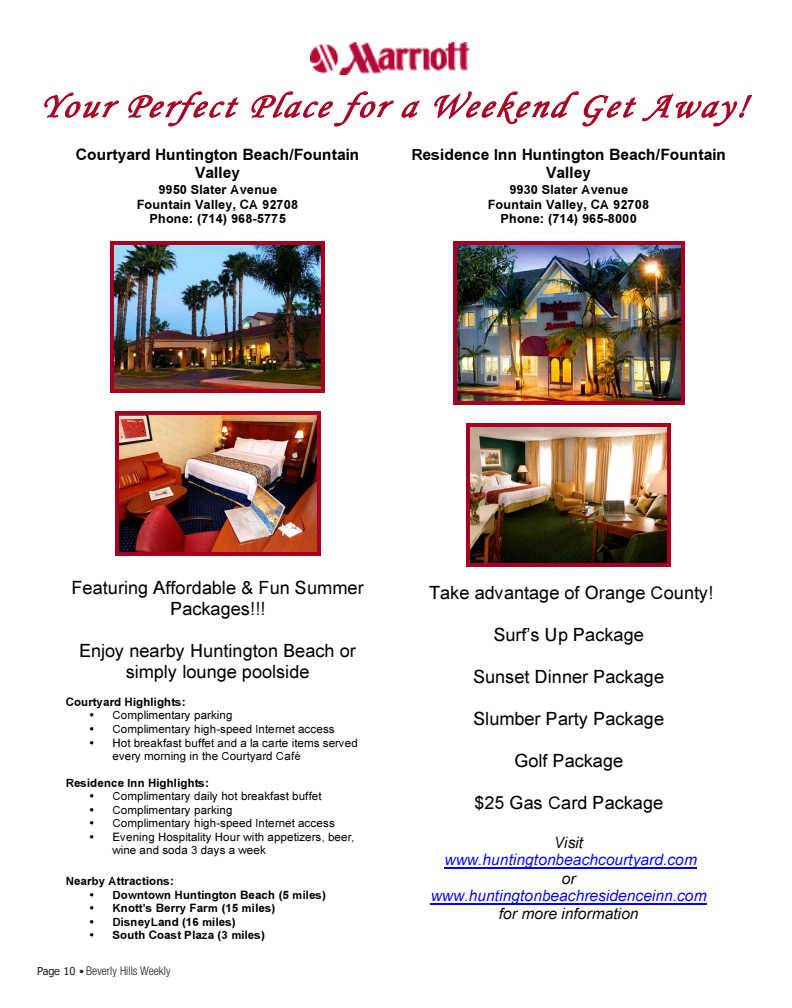
<style>
.page{position:relative;width:792px;height:1008px;background:#fff}
.page>*{position:absolute;margin:0;border:0;box-sizing:border-box;transform-origin:0 0}
.t1{font:italic 36.2px "Monotype Corsiva+T42+PPFIVJ";letter-spacing:.085em;color:#a50021}
.t2{font:18.1px/20.9px "Arial MT+T42+ECJBJX";color:#000;text-align:center}
.t3{font:15.6px/17.8px "Arial Bold MT+T42+YRXTDU";letter-spacing:.005em;color:#000;text-align:center}
.t4{font:15.6px "Arial Italic MT+T42+YTRFTB";color:#00f}
.t5{font:15.6px "Arial Italic MT+T42+YTRFTB";color:#000}
.t6{font:12.8px/14.8px "Arial Bold MT+T42+YRXTDU";letter-spacing:.005em;color:#000;text-align:center}
.t7{font:300 condensed 12px "Helvetica Neue";color:#231f20}
.t8{font:11.5px/13.4px "Arial MT+T42+ECJBJX";letter-spacing:.01em;color:#000}
.t9{font:11.5px "Arial Bold MT+T42+YRXTDU";letter-spacing:.01em;color:#000}
.s1{font-family:"Tahoma";font-weight:400;font-stretch:normal;font-size:11px}
.s2{font-weight:700;font-size:10px}
</style>
<div class="page">
<img style="left:310px;top:42px;width:161px;height:33px">
<img style="left:114px;top:245px;width:208px;height:144px">
<svg style="left:110px;top:241px;width:4px;height:4px"></svg>
<hr style="left:114px;top:241px;width:208px;height:4px;background:#a50021">
<svg style="left:322px;top:241px;width:3px;height:4px"></svg>
<hr style="left:110px;top:245px;width:4px;height:144px;background:#a50021">
<hr style="left:322px;top:245px;width:3px;height:144px;background:#a50021">
<svg style="left:110px;top:389px;width:4px;height:4px"></svg>
<hr style="left:114px;top:389px;width:208px;height:4px;background:#a50021">
<svg style="left:322px;top:389px;width:3px;height:4px"></svg>
<img style="left:118px;top:415px;width:199px;height:137px">
<svg style="left:115px;top:411px;width:3px;height:4px"></svg>
<hr style="left:118px;top:411px;width:199px;height:4px;background:#a50021">
<svg style="left:317px;top:411px;width:4px;height:4px"></svg>
<hr style="left:115px;top:415px;width:3px;height:137px;background:#a50021">
<hr style="left:317px;top:415px;width:4px;height:137px;background:#a50021">
<svg style="left:115px;top:552px;width:3px;height:4px"></svg>
<hr style="left:118px;top:552px;width:199px;height:4px;background:#a50021">
<svg style="left:317px;top:552px;width:4px;height:4px"></svg>
<img style="left:457px;top:245px;width:224px;height:156px">
<svg style="left:453px;top:241px;width:4px;height:4px"></svg>
<hr style="left:457px;top:241px;width:224px;height:4px;background:#a50021">
<svg style="left:681px;top:241px;width:4px;height:4px"></svg>
<hr style="left:453px;top:245px;width:4px;height:156px;background:#a50021">
<hr style="left:681px;top:245px;width:4px;height:156px;background:#a50021">
<svg style="left:453px;top:401px;width:4px;height:4px"></svg>
<hr style="left:457px;top:401px;width:224px;height:4px;background:#a50021">
<svg style="left:681px;top:401px;width:4px;height:4px"></svg>
<img style="left:470px;top:426px;width:197px;height:137px">
<hr style="left:470px;top:423px;width:197px;height:3px;background:#a50021">
<svg style="left:667px;top:423px;width:4px;height:3px"></svg>
<hr style="left:467px;top:426px;width:3px;height:137px;background:#a50021">
<hr style="left:667px;top:426px;width:4px;height:137px;background:#a50021">
<svg style="left:467px;top:563px;width:3px;height:4px"></svg>
<hr style="left:470px;top:563px;width:197px;height:4px;background:#a50021">
<svg style="left:667px;top:563px;width:4px;height:4px"></svg>
<hr style="left:444px;top:867px;width:253px;height:1px;background:#00f">
<hr style="left:431px;top:903px;width:276px;height:1px;background:#00f">
<h1 class="t1" style="left:38px;top:92px;width:708px">Your Perfect Placefor aWeekend Get Away!</h1>
<h3 class="t3" style="left:76px;top:147px;width:285px">Courtyard Huntington Beach/Fountain<br>Valley</h3>
<p class="t6" style="left:137px;top:183px;width:163px">9950 Slater Avenue<br>Fountain Valley, CA 92708<br>Phone: (714) 968-5775</p>
<h3 class="t3" style="left:411px;top:147px;width:316px">Residence Inn Huntington Beach/Fountain<br>Valley</h3>
<p class="t6" style="left:488px;top:183px;width:163px">9930 Slater Avenue<br>Fountain Valley, CA 92708<br>Phone: (714) 965-8000</p>
<h2 class="t2" style="left:72px;top:579px;width:294px">Featuring Affordable &amp; Fun Summer<br>Packages!!!</h2>
<h2 class="t2" style="left:79px;top:641px;width:278px">Enjoy nearby Huntington Beach or simply lounge poolside</h2>
<p class="t9" style="left:66px;top:698px;width:121px">Courtyard Highlights:</p>
<p class="t8" style="left:89px;top:709px;width:145px">• Complimentary parking</p>
<p class="t8" style="left:89px;top:723px;width:247px">• Complimentary high-speed Internet access</p>
<p class="t8" style="left:112px;top:737px;width:247px;text-indent:-23px">• Hot breakfast buffet and a la carte items served every morning in the Courtyard Café</p>
<p class="t9" style="left:66px;top:778px;width:145px">Residence Inn Highlights:</p>
<p class="t8" style="left:89px;top:790px;width:234px">• Complimentary daily hot breakfast buffet</p>
<p class="t8" style="left:89px;top:804px;width:145px">• Complimentary parking</p>
<p class="t8" style="left:89px;top:817px;width:247px">• Complimentary high-speed Internet access</p>
<p class="t8" style="left:112px;top:830px;width:244px;line-height:13.7px;text-indent:-23px">• Evening Hospitality Hour with appetizers, beer, wine and soda 3 days a week</p>
<p class="t9" style="left:66px;top:877px;width:110px">Nearby Attractions:</p>
<p class="t9" style="left:89px;top:890px;width:238px">• Downtown Huntington Beach (5 miles)</p>
<p class="t9" style="left:89px;top:904px;width:188px">• Knott’s Berry Farm (15 miles)</p>
<p class="t9" style="left:89px;top:917px;width:148px">• DisneyLand (16 miles)</p>
<p class="t9" style="left:89px;top:931px;width:178px">• South Coast Plaza (3 miles)</p>
<p class="t7" style="left:37px;top:967px;width:135px"><span class="s1">Page 10</span> <span class="s2">•</span> Beverly Hills Weekly</p>
<h2 class="t2" style="left:429px;top:584px;width:285px">Take advantage of Orange County!</h2>
<h2 class="t2" style="left:493px;top:626px;width:152px">Surf’s Up Package</h2>
<h2 class="t2" style="left:473px;top:667px;width:192px">Sunset Dinner Package</h2>
<h2 class="t2" style="left:473px;top:709px;width:193px">Slumber Party Package</h2>
<h2 class="t2" style="left:514px;top:751px;width:110px">Golf Package</h2>
<h2 class="t2" style="left:474px;top:793px;width:190px">$25 Gas Card Package</h2>
<h3 class="t5" style="left:554px;top:836px;width:31px">Visit</h3>
<h3 class="t4" style="left:444px;top:854px;width:254px">www.huntingtonbeachcourtyard.com</h3>
<h3 class="t5" style="left:562px;top:872px;width:17px">or</h3>
<h3 class="t4" style="left:431px;top:890px;width:277px">www.huntingtonbeachresidenceinn.com</h3>
<h3 class="t5" style="left:499px;top:908px;width:141px">for more information</h3>
</div>
